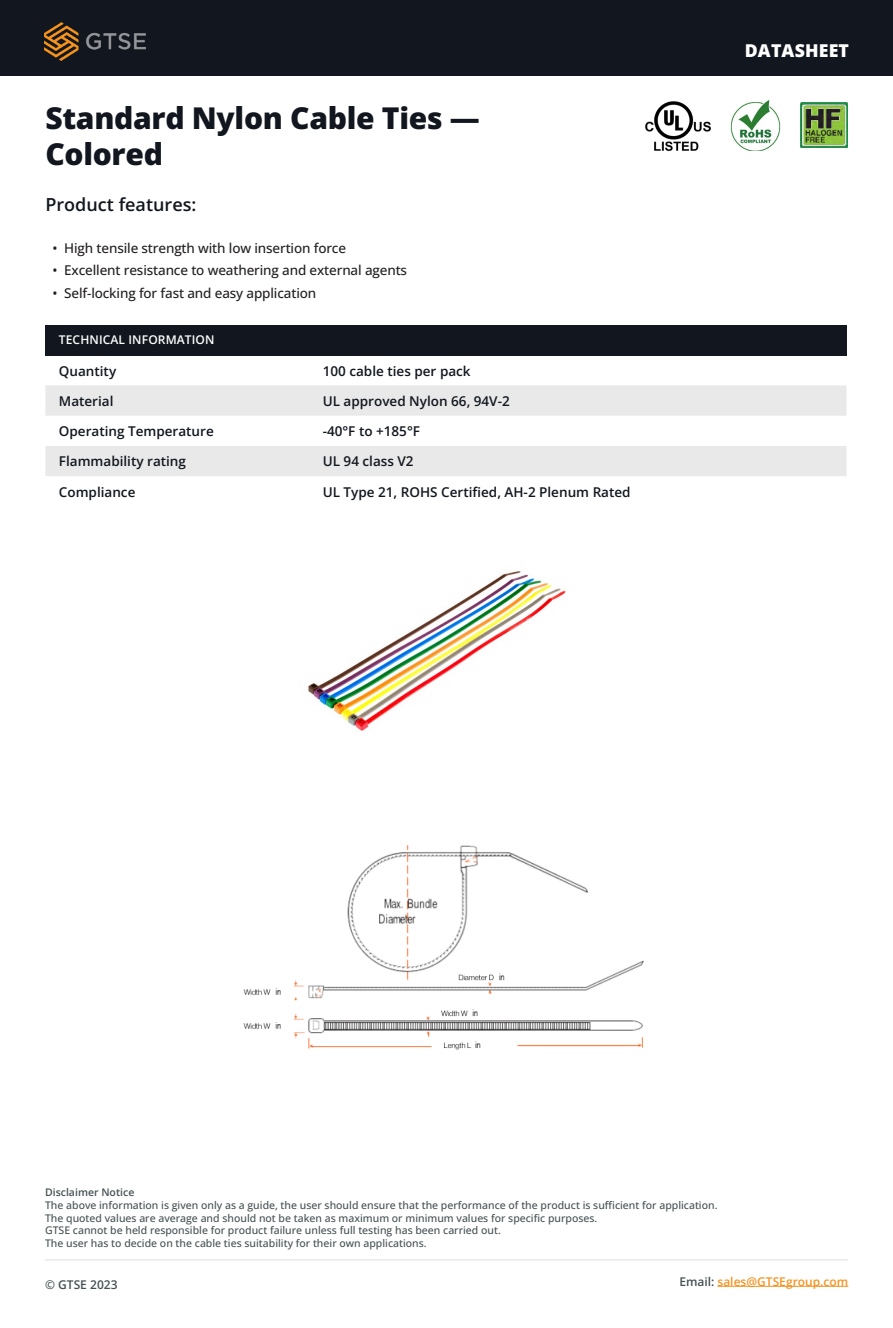
<style>
.page{position:relative;width:893px;height:1328px;background:#fff}
.page>*{position:absolute;margin:0;border:0;box-sizing:border-box;transform-origin:0 0}
.t1{font:800 30px/36px "Open Sans";letter-spacing:-.01em;color:#12171f}
.t2{font:600 18px "Open Sans";color:#12171f}
.t3{font:800 17.7px "Open Sans";letter-spacing:.01em;color:#fff}
.t4{font:600 13.5px "Open Sans";color:#12171f}
.t5{font:500 13.5px "Open Sans";letter-spacing:-.01em;color:#231f20}
.t6{font:600 12px "Open Sans";color:#f49422}
.t7{font:600 12px "Open Sans";letter-spacing:.01em;color:#fff}
.t8{font:600 12px "Open Sans";color:#455053}
.t9{font:500 10.5px/12.6px "Open Sans";color:#455053}
.t10{font:600 10.5px "Open Sans";color:#455053}
.s1{color:#455053}
</style>
<div class="page">
<hr style="left:45px;top:1258px;width:802px;height:2px;background:#e9e9e9">
<hr style="left:717px;top:1285px;width:130px;height:1px;background:#f49422">
<div style="left:0;top:0;width:892px;height:75px;background:#12171f"></div>
<img style="left:44px;top:22px;width:102px;height:39px">
<div style="left:45px;top:325px;width:801px;height:30px;background:#12171f"></div>
<svg style="left:45px;top:385px;width:801px;height:91px;fill:#e9e9e9"></svg>
<img style="left:308px;top:571px;width:258px;height:160px">
<img style="left:243px;top:845px;width:401px;height:205px">
<img style="left:800px;top:102px;width:47px;height:45px">
<img style="left:730px;top:100px;width:49px;height:51px">
<img style="left:645px;top:101px;width:65px;height:50px">
<h1 class="t1" style="left:45px;top:99px;width:436px">Standard Nylon Cable Ties —<br>Colored</h1>
<h2 class="t2" style="left:45px;top:192px;width:152px">Product features:</h2>
<p class="t5" style="left:52px;top:239px;width:295px">• High tensile strength with low insertion force</p>
<p class="t5" style="left:52px;top:261px;width:356px">• Excellent resistance to weathering and external agents</p>
<p class="t5" style="left:52px;top:284px;width:265px">• Self-locking for fast and easy application</p>
<p class="t7" style="left:59px;top:331px;width:157px">TECHNICAL INFORMATION</p>
<p class="t4" style="left:59px;top:361px;width:59px">Quantity</p>
<p class="t4" style="left:322px;top:361px;width:149px">100 cable ties per pack</p>
<p class="t4" style="left:59px;top:391px;width:56px">Material</p>
<p class="t4" style="left:322px;top:391px;width:188px">UL approved Nylon 66, 94V-2</p>
<p class="t4" style="left:59px;top:422px;width:156px">Operating Temperature</p>
<p class="t4" style="left:322px;top:422px;width:99px">-40°F to +185°F</p>
<p class="t4" style="left:59px;top:452px;width:128px">Flammability rating</p>
<p class="t4" style="left:322px;top:452px;width:92px">UL 94 class V2</p>
<p class="t4" style="left:59px;top:482px;width:78px">Compliance</p>
<p class="t4" style="left:322px;top:482px;width:309px">UL Type 21, ROHS Certified, AH-2 Plenum Rated</p>
<h3 class="t3" style="left:744px;top:37px;width:106px">DATASHEET</h3>
<p class="t10" style="left:45px;top:1185px;width:91px">Disclaimer Notice</p>
<p class="t9" style="left:45px;top:1198px;width:673px">The above information is given only as a guide, the user should ensure that the performance of the product is sufficient for application.<br>The quoted values are average and should not be taken as maximum or minimum values for specific purposes.<br>GTSE cannot be held responsible for product failure unless full testing has been carried out.<br>The user has to decide on the cable ties suitability for their own applications.</p>
<p class="t8" style="left:45px;top:1275px;width:74px">© GTSE 2023</p>
<p class="t6" style="left:679px;top:1272px;width:170px"><span class="s1">Email:</span> sales@GTSEgroup.com</p>
</div>
